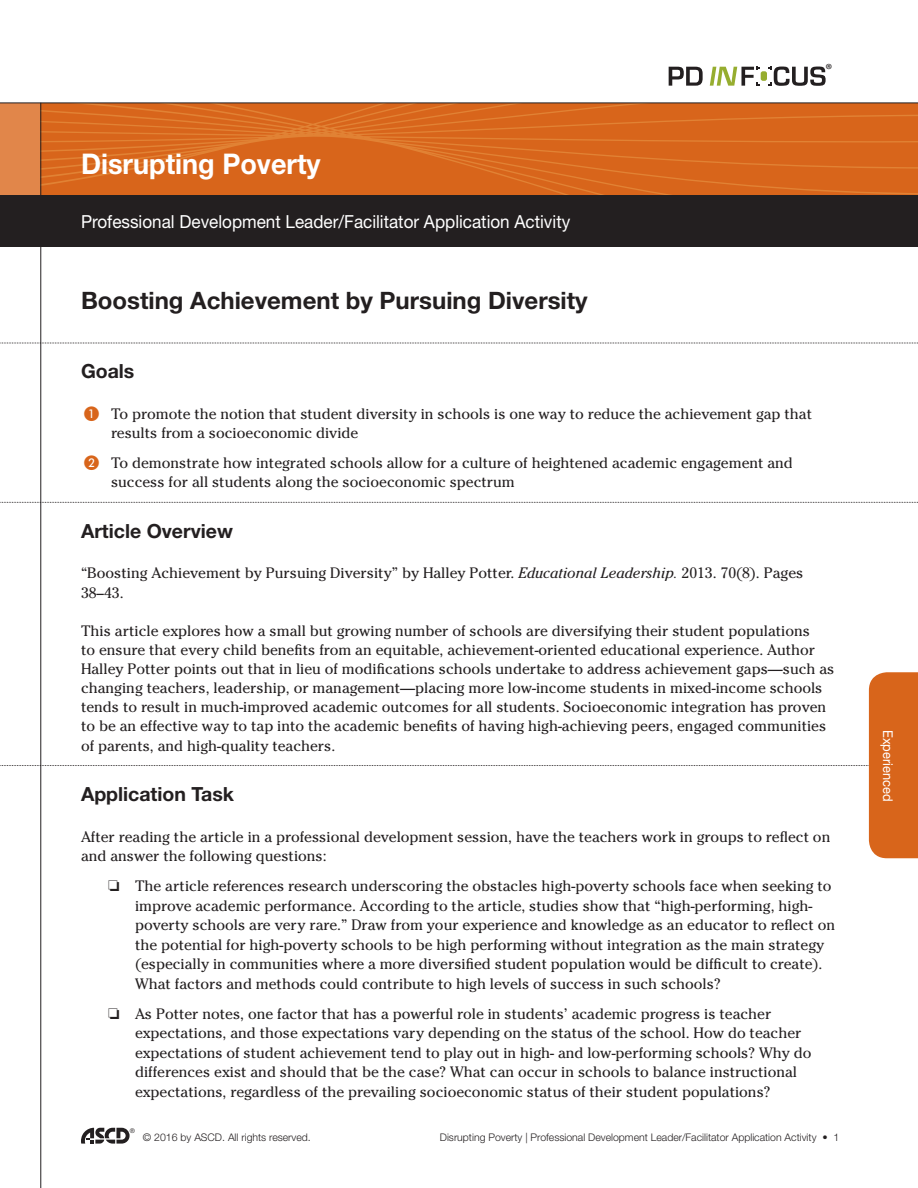
<style>
.page{position:relative;width:918px;height:1188px;background:#fff}
.page>*{position:absolute;margin:0;border:0;box-sizing:border-box;transform-origin:0 0}
.t1{font:700 28.5px "Helvetica Neue LT Std";color:#fff;scale:.95 1}
.t2{font:700 24px "Helvetica Neue LT Std";color:#231f20}
.t3{font:700 19.5px "Helvetica Neue LT Std";color:#231f20}
.t4{font:18px "Helvetica Neue LT Std";color:#fff;scale:.95 1}
.t5{font:16.35px "Myriad Pro";color:#231f20}
.t6{font:15px/19.2px "Cheltenham Std";color:#231f20}
.t7{font:13.5px "Helvetica Neue LT Std";color:#fff;scale:.95 1}
.t8{font:300 10.5px "Helvetica Neue LT Std";color:#231f20}
.t9{font:6.45px "Avenir LT Std";color:#231f20}
.s1{color:#d8651b}
.s2{font-style:italic}
</style>
<div class="page">
<svg style="left:41px;top:104px;width:877px;height:91px;background:#d8681d"></svg>
<div style="left:0;top:103px;width:40px;height:135px;background:#e1864a"></div>
<svg style="left:81px;top:1128px;width:49px;height:16px"></svg>
<hr style="left:0;top:103px;width:918px;height:1px;background:#231f20">
<hr style="left:40px;top:103px;width:1px;height:1085px;background:#231f20">
<svg style="left:669px;top:67px;width:34px;height:19px"></svg>
<svg style="left:710px;top:67px;width:49px;height:19px"></svg>
<svg style="left:768px;top:67px;width:58px;height:19px"></svg>
<div style="left:761px;top:71px;width:6px;height:10px;background:#96ad2f;border-radius:2px"></div>
<div style="left:0;top:195px;width:918px;height:52px;background:#231f20"></div>
<svg style="left:0;top:343px;width:918px;height:1px"></svg>
<svg style="left:0;top:502px;width:918px;height:1px"></svg>
<svg style="left:0;top:672px;width:918px;height:186px"></svg>
<h1 class="t1" style="left:81px;top:147px;width:254px">Disrupting Poverty</h1>
<p class="t4" style="left:81px;top:210px;width:517px">Professional Development Leader/Facilitator Application Activity</p>
<h2 class="t2" style="left:81px;top:285px;width:508px">Boosting Achievement by Pursuing Diversity</h2>
<p class="t5" style="left:826px;top:59px;width:8px">®</p>
<h3 class="t3" style="left:81px;top:359px;width:55px">Goals</h3>
<p class="t6" style="left:111px;top:404px;width:703px;text-indent:-27px"><span class="s1">❶</span> To promote the notion that student diversity in schools is one way to reduce the achievement gap that results from a socioeconomic divide</p>
<p class="t6" style="left:111px;top:454px;width:683px;text-indent:-27px"><span class="s1">❷</span> To demonstrate how integrated schools allow for a culture of heightened academic engagement and success for all students along the socioeconomic spectrum</p>
<h3 class="t3" style="left:81px;top:519px;width:154px">Article Overview</h3>
<p class="t6" style="left:81px;top:564px;width:724px">“Boosting Achievement by Pursuing Diversity” by Halley Potter. <span class="s2">Educational Leadership.</span> 2013. 70(8). Pages<br>38–43.</p>
<p class="t6" style="left:81px;top:621px;width:755px">This article explores how a small but growing number of schools are diversifying their student populations<br>to ensure that every child benefits from an equitable, achievement-oriented educational experience. Author Halley Potter points out that in lieu of modifications schools undertake to address achievement gaps—such as changing teachers, leadership, or management—placing more low-income students in mixed-income schools tends to result in much-improved academic outcomes for all students. Socioeconomic integration has proven to be an effective way to tap into the academic benefits of having high-achieving peers, engaged communities of parents, and high-quality teachers.</p>
<h3 class="t3" style="left:81px;top:782px;width:155px">Application Task</h3>
<p class="t6" style="left:81px;top:827px;width:751px">After reading the article in a professional development session, have the teachers work in groups to reflect on and answer the following questions:</p>
<p class="t6" style="left:135px;top:876px;width:702px;text-indent:-27px">❏ The article references research underscoring the obstacles high-poverty schools face when seeking to improve academic performance. According to the article, studies show that “high-performing, high&shy;poverty schools are very rare.” Draw from your experience and knowledge as an educator to reflect on the potential for high-poverty schools to be high performing without integration as the main strategy (especially in communities where a more diversified student population would be difficult to create).<br>What factors and methods could contribute to high levels of success in such schools?</p>
<p class="t6" style="left:135px;top:1004px;width:678px;text-indent:-27px">❏ As Potter notes, one factor that has a powerful role in students’ academic progress is teacher expectations, and those expectations vary depending on the status of the school. How do teacher expectations of student achievement tend to play out in high- and low-performing schools? Why do differences exist and should that be the case? What can occur in schools to balance instructional expectations, regardless of the prevailing socioeconomic status of their student populations?</p>
<p class="t9" style="left:130px;top:1127px;width:7px">®</p>
<p class="t8" style="left:143px;top:1131px;width:169px">© 2016 by ASCD. All rights reserved.</p>
<p class="t8" style="left:440px;top:1131px;width:401px">Disrupting Poverty | Professional Development Leader/Facilitator Application Activity • 1</p>
<p class="t7" style="left:896px;top:730px;width:77px;rotate:90deg">Experienced</p>
</div>
